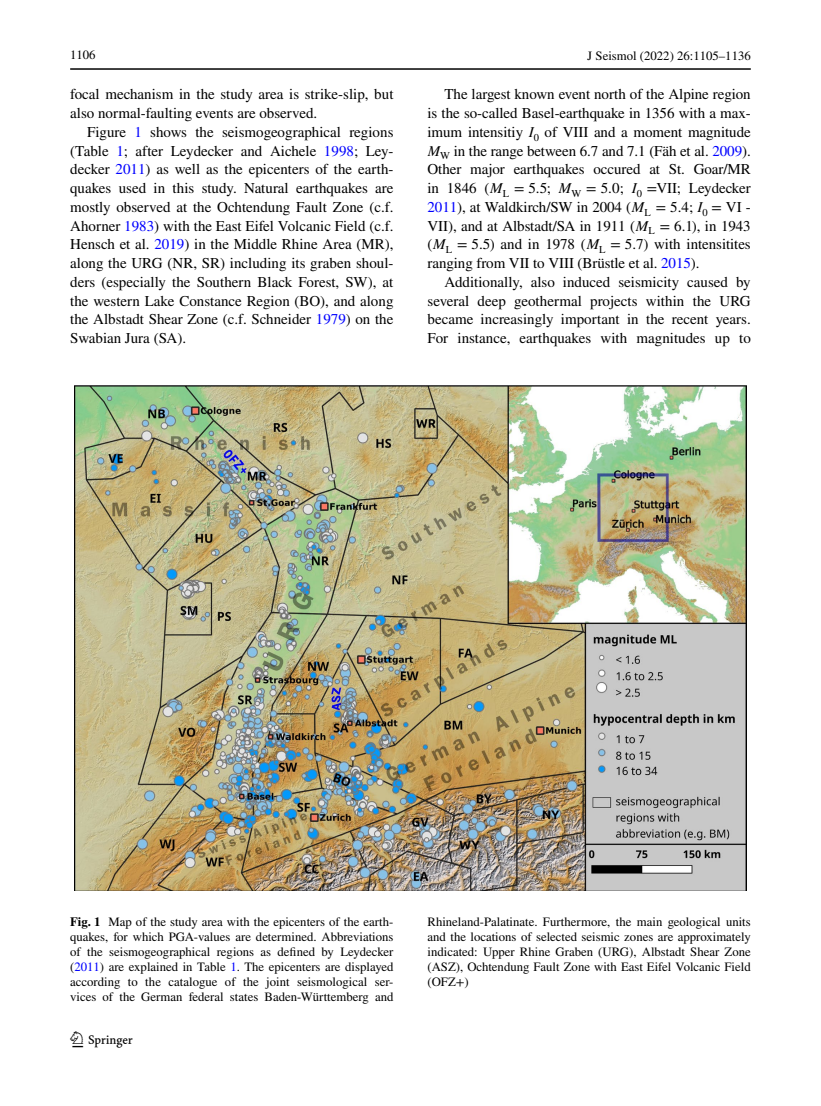
<style>
.page{position:relative;width:821px;height:1106px;background:#fff}
.page>*{position:absolute;margin:0;border:0;box-sizing:border-box;transform-origin:0 0}
.t1{font:22.5px "Springnew Regular 2";color:#000}
.t2{font:15px/18.8px "STIX";color:#000;text-align:justify}
.t3{font:12.75px/15px "STIX";color:#000;text-align:justify}
.s1{color:#00f}
.s2{font-family:"STIX General Italic 2"}
.s3{font-family:"STIX General Italic 9"}
.s4{font-family:"STIX General Italic 10"}
.s5{font-family:"STIX Math Regular 7"}
.s6{font-family:"STIX General Regular 10"}
.s7{font-family:"STIX General Italic 11"}
.s8{font-family:"STIX Math"}
.s9{font-family:"STIX General Regular 11"}
.s10{font-family:"STIX General Italic 3"}
.s11{font-family:"STIX Math Regular 2"}
.s12{font-family:"STIX General Italic 4"}
.s13{font-family:"STIX Math Regular 3"}
.s14{font-family:"STIX General Regular 3"}
.s15{font-family:"STIX General Italic 5"}
.s16{font-family:"STIX General Italic 6"}
.s17{font-family:"STIX Math Regular 4"}
.s18{font-family:"STIX General Regular 6"}
.s19{font-family:"STIX General Italic 7"}
.s20{font-family:"STIX Math Regular 5"}
.s21{font-family:"STIX General Regular 7"}
.s22{font-family:"STIX General Italic 8"}
.s23{font-family:"STIX Math Regular 6"}
.s24{font-family:"STIX General Regular 8"}
.s25{font-weight:700}
</style>
<div class="page">
<hr style="left:70px;top:68px;width:680px;height:2px;background:#000">
<img style="left:74px;top:385px;width:672px;height:505px">
<p class="t3" style="left:70px;top:48px;width:27px">1106</p>
<p class="t3" style="left:587px;top:49px;width:165px">J Seismol (2022) 26:1105–1136</p>
<p class="t2" style="left:70px;top:86px;width:325px">focal mechanism in the study area is strike-slip, but also normal-faulting events are observed.</p>
<p class="t2" style="left:70px;top:123px;width:325px;text-indent:17px">Figure <span class="s1">1</span> shows the seismogeographical regions (Table <span class="s1">1</span>; after Leydecker and Aichele <span class="s1">1998</span>; Ley&shy;decker <span class="s1">2011</span>) as well as the epicenters of the earth&shy;quakes used in this study. Natural earthquakes are mostly observed at the Ochtendung Fault Zone (c.f.<br>Ahorner <span class="s1">1983</span>) with the East Eifel Volcanic Field (c.f.<br>Hensch et al. <span class="s1">2019</span>) in the Middle Rhine Area (MR), along the URG (NR, SR) including its graben shoul&shy;ders (especially the Southern Black Forest, SW), at the western Lake Constance Region (BO), and along the Albstadt Shear Zone (c.f. Schneider <span class="s1">1979</span>) on the Swabian Jura (SA).</p>
<p class="t2" style="left:427px;top:86px;width:325px;text-indent:17px">The largest known event north of the Alpine region is the so-called Basel-earthquake in 1356 with a max&shy;imum intensitiy <span class="s2">I</span><sub>0</sub> of VIII and a moment magnitude <span class="s3">M</span><sub>W</sub> in the range between 6.7 and 7.1 (Fäh et al. <span class="s1">2009</span>).<br>Other major earthquakes occured at St. Goar/MR in 1846 (<span class="s4">M</span><sub>L</sub> <span class="s5">=</span> <span class="s6">5.5</span>; <span class="s7">M</span><sub>W</sub> <span class="s8">=</span> <span class="s9">5.0</span>; <span class="s10">I</span><sub>0</sub> <span class="s11">=</span>VII; Leydecker <span class="s1">2011</span>), at Waldkirch/SW in 2004 (<span class="s12">M</span><sub>L</sub> <span class="s13">=</span> <span class="s14">5.4</span>; <span class="s15">I</span><sub>0</sub> = VI - VII), and at Albstadt/SA in 1911 (<span class="s16">M</span><sub>L</sub> <span class="s17">=</span> <span class="s18">6.1</span>), in 1943 (<span class="s19">M</span><sub>L</sub> <span class="s20">=</span> <span class="s21">5.5</span>) and in 1978 (<span class="s22">M</span><sub>L</sub> <span class="s23">=</span> <span class="s24">5.7</span>) with intensitites ranging from VII to VIII (Brüstle et al. <span class="s1">2015</span>).</p>
<p class="t2" style="left:427px;top:273px;width:325px;text-indent:17px">Additionally, also induced seismicity caused by several deep geothermal projects within the URG became increasingly important in the recent years.<br>For instance, earthquakes with magnitudes up to</p>
<p class="t3" style="left:70px;top:915px;width:325px"><span class="s25">Fig. 1</span> Map of the study area with the epicenters of the earth&shy;quakes, for which PGA-values are determined. Abbreviations of the seismogeographical regions as defined by Leydecker (<span class="s1">2011</span>) are explained in Table <span class="s1">1</span>. The epicenters are displayed according to the catalogue of the joint seismological ser&shy;vices of the German federal states Baden-Württemberg and</p>
<p class="t3" style="left:427px;top:915px;width:325px">Rhineland-Palatinate. Furthermore, the main geological units and the locations of selected seismic zones are approximately indicated: Upper Rhine Graben (URG), Albstadt Shear Zone (ASZ), Ochtendung Fault Zone with East Eifel Volcanic Field (OFZ+)</p>
<h1 class="t1" style="left:72px;top:1031px;width:62px">1 3</h1>
</div>
